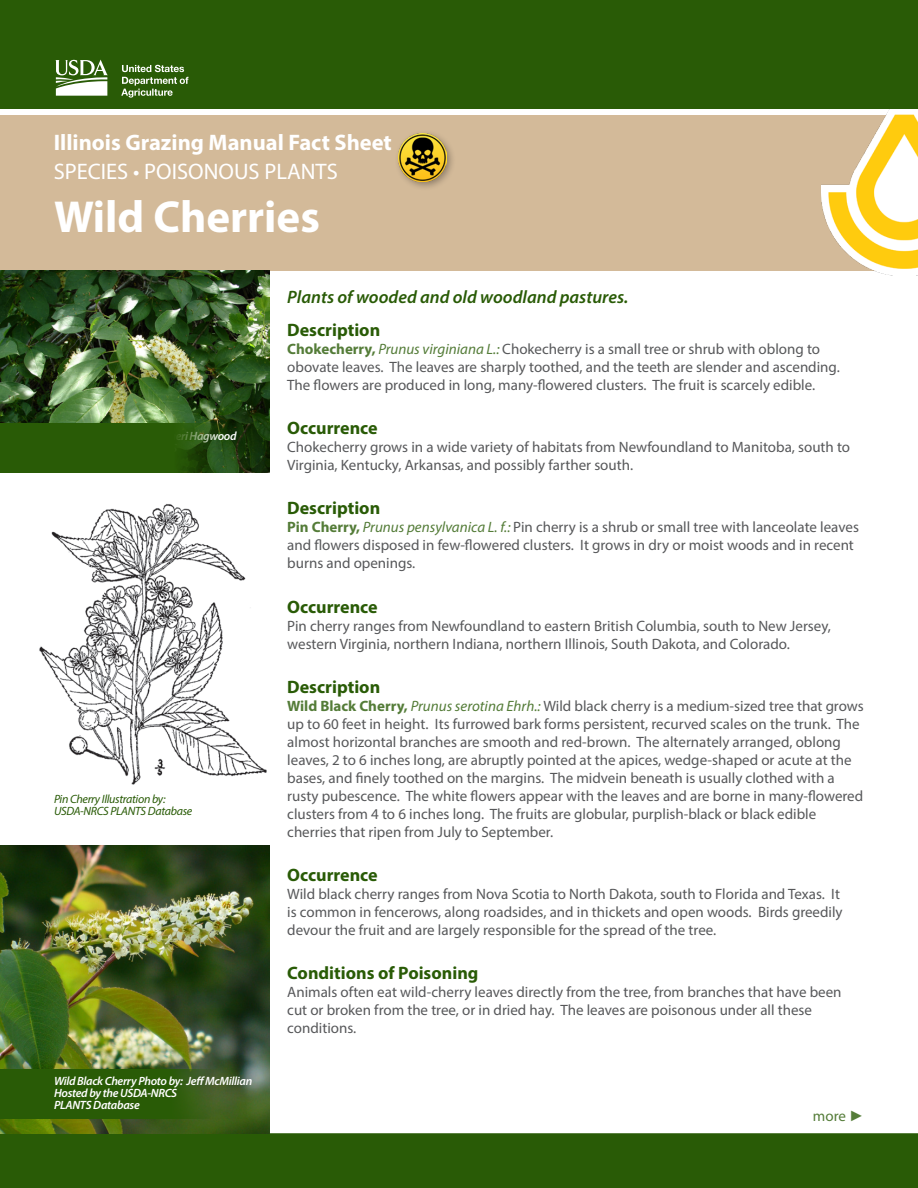
<style>
.page{position:relative;width:918px;height:1188px;background:#fff}
.page>*{position:absolute;margin:0;border:0;box-sizing:border-box;transform-origin:0 0}
.Fact_Sheet_Title{font:700 45px "Myriad Pro";color:#fff}
.t1{font:700 22.5px "Myriad Pro";color:#fff}
.t2{font:22.5px "Myriad Pro";color:#fff}
.Body_Subhead{font:700 18px "Myriad Pro";color:#295b06}
.Body_Subhead-2{font:italic 600 18px "Myriad Pro";color:#295b06}
.Body_Text{font:15px/18px "Myriad Pro";color:#57585a}
.t3{font:15px "Myriad Pro";color:#547c38}
.PhotoBy{font:italic 600 12px "Myriad Pro";letter-spacing:-.025em;color:#fff}
.PhotoBy-2{font:italic 12px/12px "Myriad Pro";letter-spacing:-.025em;color:#295b06}
.s1{font-weight:700;color:#547c38}
.s2{font-style:italic;color:#547c38}
.s3{font-family:"Arial"}
</style>
<div class="page">
<div style="left:0;top:1133px;width:918px;height:55px;background:#295b06"></div>
<div style="left:0;top:116px;width:918px;height:155px;background:#d3ba99"></div>
<img style="left:821px;top:108px;width:97px;height:168px">
<div style="left:395px;top:129px;width:62px;height:62px;background:#231f20;opacity:.4"></div>
<img style="left:399px;top:133px;width:48px;height:48px">
<div style="left:0;top:0;width:918px;height:108px;background:#295b06"></div>
<svg style="left:55px;top:60px;width:53px;height:36px"></svg>
<svg style="left:121px;top:65px;width:68px;height:33px"></svg>
<img style="left:0;top:271px;width:269px;height:202px">
<img style="left:39px;top:504px;width:228px;height:281px">
<img style="left:0;top:845px;width:269px;height:288px">
<svg style="left:0;top:424px;width:255px;height:49px;fill:#295b06"></svg>
<svg style="left:0;top:1069px;width:246px;height:49px;fill:#295b06"></svg>
<h2 class="t1" style="left:54px;top:128px;width:340px">Illinois Grazing Manual Fact Sheet</h2>
<h2 class="t2" style="left:54px;top:158px;width:286px">SPECIES • POISONOUS PLANTS</h2>
<p class="Fact_Sheet_Title" style="left:54px;top:188px;width:267px">Wild Cherries</p>
<p class="PhotoBy-2" style="left:54px;top:793px;width:140px">Pin Cherry Illustration by:<br>USDA-NRCS PLANTS Database</p>
<p class="PhotoBy" style="left:54px;top:1074px;width:200px">Wild Black Cherry Photo by: Jeff McMillian</p>
<p class="PhotoBy" style="left:54px;top:1086px;width:125px">Hosted by the USDA-NRCS</p>
<p class="PhotoBy" style="left:54px;top:1098px;width:87px">PLANTS Database</p>
<p class="Body_Subhead-2" style="left:287px;top:285px;width:343px">Plants of wooded and old woodland pastures.</p>
<p class="Body_Subhead" style="left:287px;top:318px;width:94px">Description</p>
<p class="Body_Text" style="left:287px;top:339px;width:554px"><span class="s1">Chokecherry,</span> <span class="s2">Prunus virginiana L.:</span> Chokecherry is a small tree or shrub with oblong to obovate leaves. The leaves are sharply toothed, and the teeth are slender and ascending.<br>The flowers are produced in long, many-flowered clusters. The fruit is scarcely edible.</p>
<p class="Body_Subhead" style="left:287px;top:416px;width:92px">Occurrence</p>
<p class="Body_Text" style="left:287px;top:438px;width:564px">Chokecherry grows in a wide variety of habitats from Newfoundland to Manitoba, south to<br>Virginia, Kentucky, Arkansas, and possibly farther south.</p>
<p class="Body_Subhead" style="left:287px;top:496px;width:94px">Description</p>
<p class="Body_Text" style="left:287px;top:518px;width:573px"><span class="s1">Pin Cherry,</span> <span class="s2">Prunus pensylvanica L. f.:</span> Pin cherry is a shrub or small tree with lanceolate leaves and flowers disposed in few-flowered clusters. It grows in dry or moist woods and in recent burns and openings.</p>
<p class="Body_Subhead" style="left:287px;top:595px;width:92px">Occurrence</p>
<p class="Body_Text" style="left:287px;top:616px;width:545px">Pin cherry ranges from Newfoundland to eastern British Columbia, south to New Jersey, western Virginia, northern Indiana, northern Illinois, South Dakota, and Colorado.</p>
<p class="Body_Subhead" style="left:287px;top:675px;width:94px">Description</p>
<p class="Body_Text" style="left:287px;top:696px;width:578px"><span class="s1">Wild Black Cherry,</span> <span class="s2">Prunus serotina Ehrh.:</span> Wild black cherry is a medium-sized tree that grows up to 60 feet in height. Its furrowed bark forms persistent, recurved scales on the trunk. The almost horizontal branches are smooth and red-brown. The alternately arranged, oblong leaves, 2 to 6 inches long, are abruptly pointed at the apices, wedge-shaped or acute at the bases, and finely toothed on the margins. The midvein beneath is usually clothed with a rusty pubescence. The white flowers appear with the leaves and are borne in many-flowered clusters from 4 to 6 inches long. The fruits are globular, purplish-black or black edible cherries that ripen from July to September.</p>
<p class="Body_Subhead" style="left:287px;top:863px;width:92px">Occurrence</p>
<p class="Body_Text" style="left:287px;top:885px;width:557px">Wild black cherry ranges from Nova Scotia to North Dakota, south to Florida and Texas. It is common in fencerows, along roadsides, and in thickets and open woods. Birds greedily devour the fruit and are largely responsible for the spread of the tree.</p>
<p class="Body_Subhead" style="left:287px;top:961px;width:193px">Conditions of Poisoning</p>
<p class="Body_Text" style="left:287px;top:983px;width:556px">Animals often eat wild-cherry leaves directly from the tree, from branches that have been cut or broken from the tree, or in dried hay. The leaves are poisonous under all these conditions.</p>
<p class="t3" style="left:813px;top:1107px;width:53px">more <span class="s3">►</span></p>
</div>
